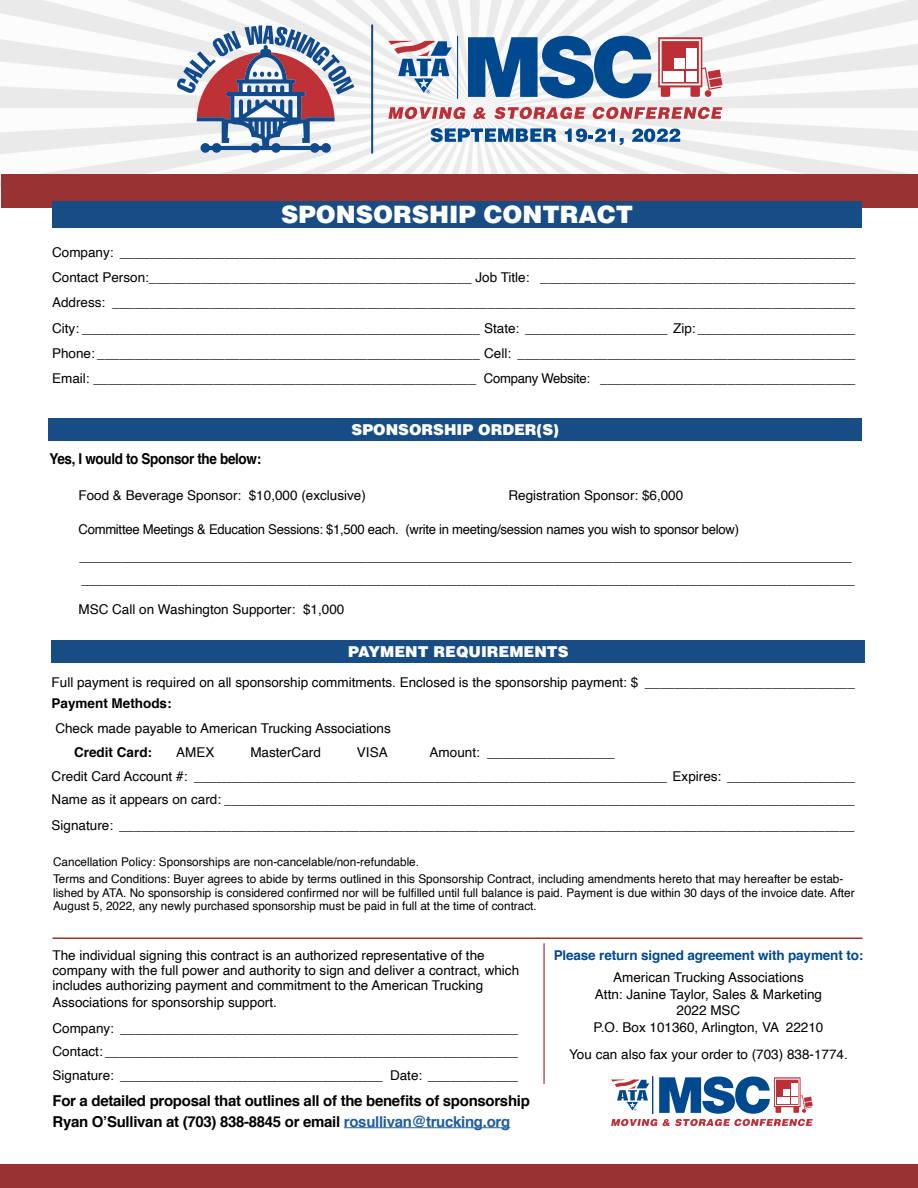
<style>
.page{position:relative;width:918px;height:1188px;background:#fff}
.page>*{position:absolute;margin:0;border:0;box-sizing:border-box;transform-origin:0 0}
.t1{font:900 24px "Helvetica";color:#fff}
.t2{font:700 15px/21px "Helvetica";letter-spacing:-.02em;color:#000}
.t3{font:900 15px "Helvetica";color:#fff}
.t4{font:700 15px "Helvetica";letter-spacing:-.02em;color:#000;scale:.9 1}
.t5{font:13.5px/25.2px "Helvetica";color:#000}
.t6{font:13.5px/26.7px "Helvetica";letter-spacing:-.02em;color:#000}
.t7{font:700 13.5px "Helvetica";letter-spacing:-.01em;color:#00498f}
.t8{font:700 13.5px "Helvetica";color:#000}
.t9{font:12px/17px "Helvetica";color:#000}
.s1{color:#215e9e}
</style>
<div class="page">
<hr style="left:52px;top:938px;width:810px;height:1px;background:#933">
<hr style="left:344px;top:1127px;width:166px;height:1px;background:#215e9e">
<hr style="left:543px;top:943px;width:2px;height:141px;background:#ad5c5c">
<svg style="left:611px;top:1077px;width:202px;height:49px"></svg>
<img style="left:0;top:0;width:918px;height:186px">
<svg style="left:177px;top:25px;width:177px;height:128px"></svg>
<hr style="left:371px;top:25px;width:2px;height:128px;background:#104c8c">
<svg style="left:468px;top:36px;width:183px;height:62px"></svg>
<svg style="left:388px;top:41px;width:64px;height:52px"></svg>
<hr style="left:457px;top:36px;width:1px;height:62px;background:#004990">
<svg style="left:658px;top:37px;width:64px;height:61px"></svg>
<svg style="left:388px;top:107px;width:77px;height:12px"></svg>
<svg style="left:473px;top:107px;width:13px;height:12px"></svg>
<svg style="left:494px;top:107px;width:92px;height:12px"></svg>
<svg style="left:592px;top:107px;width:130px;height:12px"></svg>
<svg style="left:431px;top:128px;width:125px;height:14px;background:#5a88b4"></svg>
<svg style="left:565px;top:129px;width:59px;height:16px"></svg>
<svg style="left:632px;top:129px;width:48px;height:13px"></svg>
<div style="left:52px;top:641px;width:813px;height:22px;background:#174d84"></div>
<div style="left:2px;top:175px;width:916px;height:33px;background:#933"></div>
<div style="left:52px;top:201px;width:810px;height:27px;background:#174d84"></div>
<div style="left:0;top:1164px;width:918px;height:24px;background:#933"></div>
<div style="left:49px;top:418px;width:813px;height:23px;background:#174d84"></div>
<h1 class="t1" style="left:281px;top:198px;width:353px">SPONSORSHIP CONTRACT</h1>
<p class="t5" style="left:52px;top:240px;width:805px;text-align:justify">Company: __________________________________________________________________________________________________ Contact Person:___________________________________________ Job Title: __________________________________________ Address: ___________________________________________________________________________________________________ City: _____________________________________________________ State: ___________________ Zip: _____________________ Phone: ___________________________________________________ Cell: _____________________________________________ Email: ___________________________________________________ Company Website: __________________________________</p>
<p class="t4" style="left:50px;top:447px;width:237px">Yes, I would to Sponsor the below:</p>
<p class="t3" style="left:352px;top:420px;width:209px">SPONSORSHIP ORDER(S)</p>
<p class="t5" style="left:78px;top:483px;width:289px">Food &amp; Beverage Sponsor: $10,000 (exclusive)</p>
<p class="t5" style="left:508px;top:483px;width:176px">Registration Sponsor: $6,000</p>
<p class="t6" style="left:78px;top:517px;width:775px">Committee Meetings &amp; Education Sessions: $1,500 each. (write in meeting/session names you wish to sponsor below) ______________________________________________________________________________________________________________</p>
<p class="t5" style="left:82px;top:567px;width:775px">_______________________________________________________________________________________________________</p>
<p class="t5" style="left:78px;top:597px;width:267px">MSC Call on Washington Supporter: $1,000</p>
<p class="t3" style="left:348px;top:642px;width:222px">PAYMENT REQUIREMENTS</p>
<p class="t5" style="left:52px;top:670px;width:805px">Full payment is required on all sponsorship commitments. Enclosed is the sponsorship payment: $ ____________________________</p>
<p class="t8" style="left:52px;top:693px;width:122px">Payment Methods:</p>
<p class="t5" style="left:55px;top:717px;width:337px">Check made payable to American Trucking Associations</p>
<p class="t8" style="left:74px;top:741px;width:80px">Credit Card:</p>
<p class="t5" style="left:176px;top:740px;width:40px">AMEX</p>
<p class="t5" style="left:250px;top:740px;width:72px">MasterCard</p>
<p class="t5" style="left:357px;top:740px;width:32px">VISA</p>
<p class="t5" style="left:52px;top:741px;width:805px;line-height:23.7px;text-indent:378px">Amount: _________________<br>Credit Card Account #: _______________________________________________________________ Expires: _________________<br>Name as it appears on card: ____________________________________________________________________________________</p>
<p class="t5" style="left:52px;top:813px;width:805px">Signature: __________________________________________________________________________________________________</p>
<p class="t9" style="left:53px;top:854px;width:792px">Cancellation Policy: Sponsorships are non-cancelable/non-refundable.<br>Terms and Conditions: Buyer agrees to abide by terms outlined in this Sponsorship Contract, including amendments hereto that may hereafter be estab-</p>
<p class="t9" style="left:53px;top:886px;width:803px;line-height:13.5px">lished by ATA. No sponsorship is considered confirmed nor will be fulfilled until full balance is paid. Payment is due within 30 days of the invoice date. After<br>August 5, 2022, any newly purchased sponsorship must be paid in full at the time of contract.</p>
<p class="t5" style="left:53px;top:948px;width:468px;line-height:15px">The individual signing this contract is an authorized representative of the company with the full power and authority to sign and deliver a contract, which includes authorizing payment and commitment to the American Trucking</p>
<p class="t5" style="left:53px;top:990px;width:467px;line-height:25.8px">Associations for sponsorship support.<br>Company: _____________________________________________________</p>
<p class="t5" style="left:53px;top:1040px;width:467px;line-height:23.7px">Contact: _______________________________________________________<br>Signature: ___________________________________ Date: ____________</p>
<p class="t2" style="left:52px;top:1090px;width:479px">For a detailed proposal that outlines all of the benefits of sponsorship<br>Ryan O’Sullivan at (703) 838-8845 or email <span class="s1">rosullivan@trucking.org</span></p>
<p class="t7" style="left:554px;top:945px;width:311px">Please return signed agreement with payment to:</p>
<p class="t5" style="left:594px;top:970px;width:231px;line-height:16.5px;text-align:center">American Trucking Associations<br>Attn: Janine Taylor, Sales &amp; Marketing<br>2022 MSC<br>P.O. Box 101360, Arlington, VA 22210</p>
<p class="t5" style="left:569px;top:1042px;width:280px">You can also fax your order to (703) 838-1774.</p>
</div>
